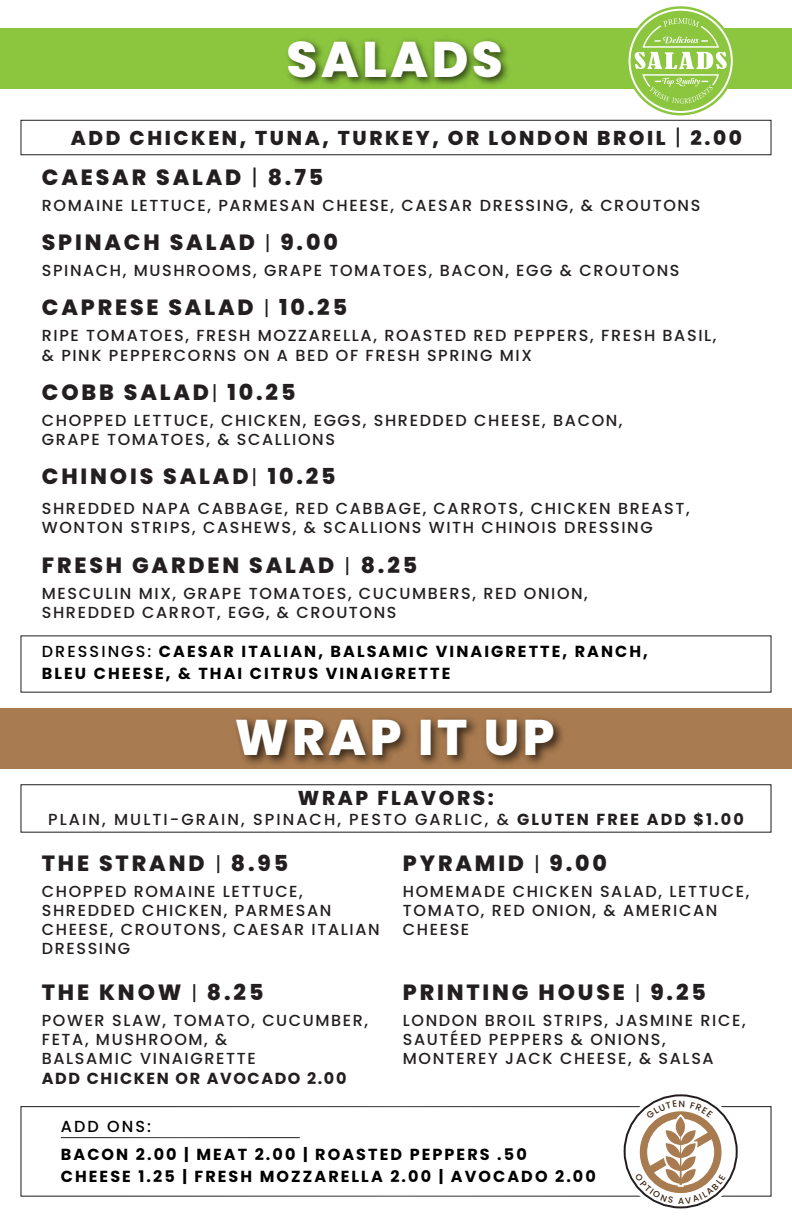
<style>
.page{position:relative;width:792px;height:1224px;background:#fff}
.page>*{position:absolute;margin:0;border:0;box-sizing:border-box;transform-origin:0 0}
.t1{font:800 50px "Poppins";letter-spacing:.07em;color:#fff}
.t2{font:800 22px "Poppins";letter-spacing:.13em;color:#231f20}
.t3{font:800 20px "Poppins";letter-spacing:.13em;color:#231f20}
.t4{font:500 16px/19.2px "Poppins";letter-spacing:.1em;color:#231f20}
.t5{font:700 16px/22px "Poppins";letter-spacing:.13em;color:#000}
.t6{font:500 16px "Poppins";letter-spacing:.13em;color:#231f20}
.t7{font:700 16px "Poppins";letter-spacing:.1em;color:#231f20}
.t8{font:500 16px "Poppins";letter-spacing:.13em;color:#000}
.s1{font-weight:400;font-size:22px}
.s2{font-weight:400}
.s3{font-weight:400;font-size:20px}
.s4{font-weight:500}
.s5{font-weight:700}
</style>
<div class="page">
<div style="left:0;top:29px;width:792px;height:60px;background:#8bc63e"></div>
<div style="left:0;top:709px;width:792px;height:60px;background:#a97b50"></div>
<img style="left:279px;top:28px;width:242px;height:92px">
<div style="left:20px;top:1106px;width:752px;height:91px;border:1px solid #fff"></div>
<svg style="left:626px;top:6px;width:109px;height:109px"></svg>
<svg style="left:635px;top:18px;width:92px;height:86px"></svg>
<div style="left:629px;top:9px;width:104px;height:104px;border:2px solid #fff;border-radius:50%"></div>
<img style="left:227px;top:708px;width:346px;height:57px">
<div style="left:620px;top:1091px;width:121px;height:121px;border:9px solid #fff;border-radius:50%"></div>
<svg style="left:625px;top:1095px;width:112px;height:112px"></svg>
<div style="left:624px;top:1094px;width:114px;height:114px;border:2px solid #fff;border-radius:50%"></div>
<div style="left:20px;top:120px;width:752px;height:35px;border:1px solid #231f20"></div>
<div style="left:20px;top:784px;width:752px;height:49px;border:1px solid #231f20"></div>
<svg style="left:635px;top:1100px;width:91px;height:104px"></svg>
<h1 class="t1" style="left:287px;top:30px;width:218px">SALADS</h1>
<p class="t3" style="left:71px;top:126px;width:673px">ADD CHICKEN, TUNA, TURKEY, OR LONDON BROIL <span class="s1">|</span> 2.00</p>
<h2 class="t2" style="left:42px;top:165px;width:283px">CAESAR SALAD <span class="s2">|</span> 8.75</h2>
<p class="t4" style="left:42px;top:196px;width:660px">ROMAINE LETTUCE, PARMESAN CHEESE, CAESAR DRESSING, &amp; CROUTONS</p>
<h2 class="t2" style="left:42px;top:230px;width:298px">SPINACH SALAD <span class="s3">|</span> 9.00</h2>
<p class="t4" style="left:42px;top:261px;width:639px">SPINACH, MUSHROOMS, GRAPE TOMATOES, BACON, EGG &amp; CROUTONS</p>
<h2 class="t2" style="left:42px;top:295px;width:307px">CAPRESE SALAD <span class="s3">|</span> 10.25</h2>
<p class="t4" style="left:42px;top:326px;width:676px">RIPE TOMATOES, FRESH MOZZARELLA, ROASTED RED PEPPERS, FRESH BASIL, &amp; PINK PEPPERCORNS ON A BED OF FRESH SPRING MIX</p>
<h2 class="t2" style="left:42px;top:379px;width:255px">COBB SALAD<span class="s3">|</span> 10.25</h2>
<p class="t4" style="left:42px;top:411px;width:582px">CHOPPED LETTUCE, CHICKEN, EGGS, SHREDDED CHEESE, BACON,<br>GRAPE TOMATOES, &amp; SCALLIONS</p>
<h2 class="t2" style="left:42px;top:464px;width:295px">CHINOIS SALAD<span class="s3">|</span> 10.25</h2>
<p class="t4" style="left:42px;top:499px;width:649px">SHREDDED NAPA CABBAGE, RED CABBAGE, CARROTS, CHICKEN BREAST,<br>WONTON STRIPS, CASHEWS, &amp; SCALLIONS WITH CHINOIS DRESSING</p>
<h2 class="t2" style="left:42px;top:552px;width:377px">FRESH GARDEN SALAD <span class="s3">|</span> 8.25</h2>
<p class="t4" style="left:42px;top:583px;width:548px">MESCULIN MIX, GRAPE TOMATOES, CUCUMBERS, RED ONION,<br>SHREDDED CARROT, EGG, &amp; CROUTONS</p>
<p class="t5" style="left:42px;top:641px;width:608px"><span class="s4">DRESSINGS:</span> CAESAR ITALIAN, BALSAMIC VINAIGRETTE, RANCH,<br>BLEU CHEESE, &amp; THAI CITRUS VINAIGRETTE</p>
<h1 class="t1" style="left:235px;top:709px;width:322px">WRAP IT UP</h1>
<p class="t3" style="left:298px;top:787px;width:198px">WRAP FLAVORS:</p>
<p class="t6" style="left:48px;top:810px;width:697px">PLAIN, MULTI-GRAIN, SPINACH, PESTO GARLIC, &amp; <span class="s5">GLUTEN FREE ADD $1.00</span></p>
<h2 class="t2" style="left:42px;top:850px;width:248px">THE STRAND <span class="s3">|</span> 8.95</h2>
<p class="t4" style="left:42px;top:882px;width:339px">CHOPPED ROMAINE LETTUCE,<br>SHREDDED CHICKEN, PARMESAN<br>CHEESE, CROUTONS, CAESAR ITALIAN<br>DRESSING</p>
<h2 class="t2" style="left:42px;top:980px;width:223px">THE KNOW <span class="s3">|</span> 8.25</h2>
<p class="t4" style="left:42px;top:1011px;width:328px">POWER SLAW, TOMATO, CUCUMBER,<br>FETA, MUSHROOM, &amp;<br>BALSAMIC VINAIGRETTE</p>
<p class="t7" style="left:42px;top:1069px;width:306px">ADD CHICKEN OR AVOCADO 2.00</p>
<h2 class="t2" style="left:403px;top:850px;width:206px">PYRAMID <span class="s3">|</span> 9.00</h2>
<p class="t4" style="left:403px;top:882px;width:348px">HOMEMADE CHICKEN SALAD, LETTUCE,<br>TOMATO, RED ONION, &amp; AMERICAN<br>CHEESE</p>
<h2 class="t2" style="left:403px;top:980px;width:304px">PRINTING HOUSE <span class="s3">|</span> 9.25</h2>
<p class="t4" style="left:403px;top:1011px;width:344px">LONDON BROIL STRIPS, JASMINE RICE,<br>SAUTÉED PEPPERS &amp; ONIONS,<br>MONTEREY JACK CHEESE, &amp; SALSA</p>
<p class="t8" style="left:61px;top:1118px;width:92px">ADD ONS:</p>
<p class="t5" style="left:61px;top:1144px;width:537px">BACON 2.00 | MEAT 2.00 | ROASTED PEPPERS .50<br>CHEESE 1.25 | FRESH MOZZARELLA 2.00 | AVOCADO 2.00</p>
</div>
